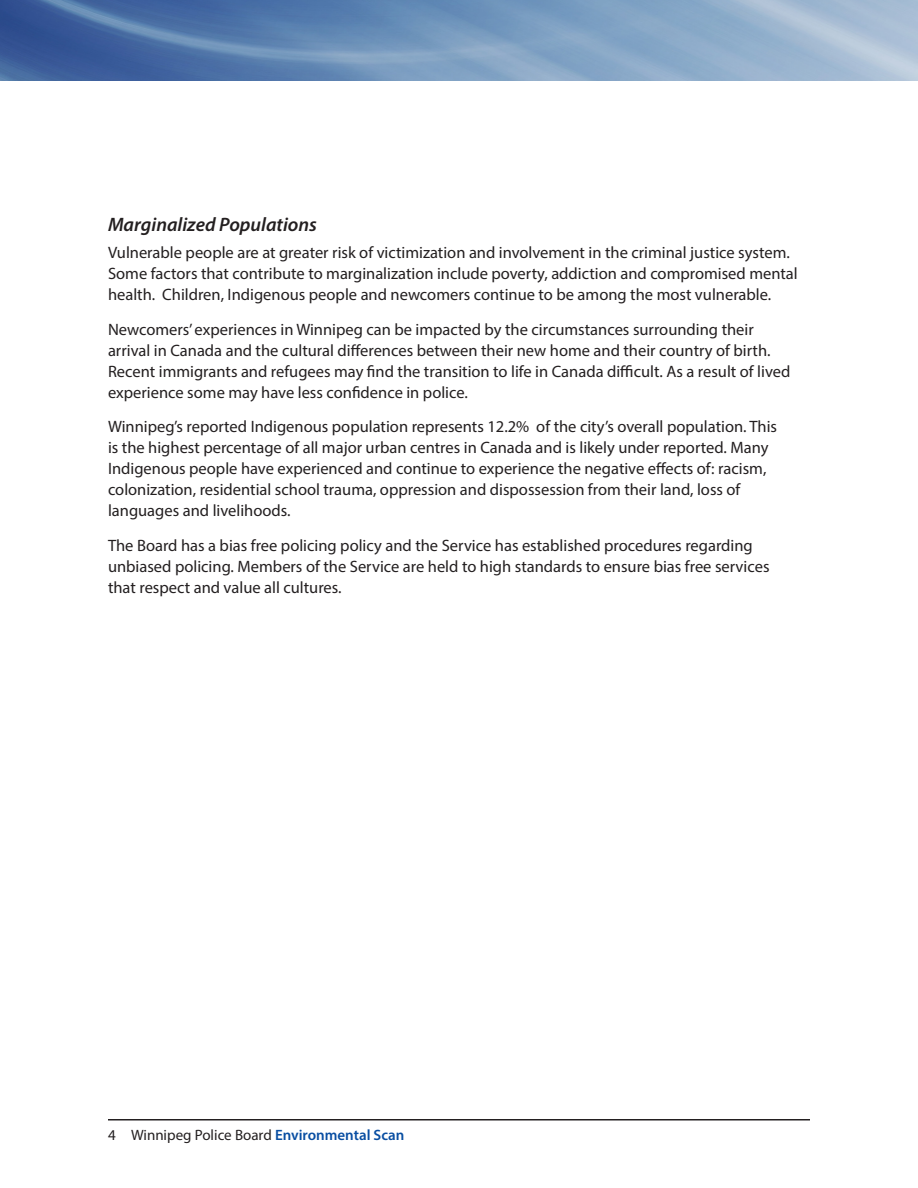
<style>
.page{position:relative;width:918px;height:1188px;background:#fff}
.page>*{position:absolute;margin:0;border:0;box-sizing:border-box;transform-origin:0 0}
.Subhead{font:italic 600 19.5px "Myriad Pro";color:#231f20}
.Body_copy{font:16.5px/21px "Myriad Pro";color:#231f20}
.t1{font:15px "Myriad Pro";color:#231f20}
.s1{font-weight:600;color:#094ea2}
</style>
<div class="page">
<hr style="left:108px;top:1119px;width:702px;height:1px;background:#231f20">
<img style="left:0;top:0;width:918px;height:81px">
<p class="Subhead" style="left:108px;top:212px;width:211px">Marginalized Populations</p>
<p class="Body_copy" style="left:108px;top:242px;width:691px">Vulnerable people are at greater risk of victimization and involvement in the criminal justice system.<br>Some factors that contribute to marginalization include poverty, addiction and compromised mental health. Children, Indigenous people and newcomers continue to be among the most vulnerable.</p>
<p class="Body_copy" style="left:108px;top:319px;width:684px">Newcomers’ experiences in Winnipeg can be impacted by the circumstances surrounding their arrival in Canada and the cultural differences between their new home and their country of birth.<br>Recent immigrants and refugees may find the transition to life in Canada difficult. As a result of lived experience some may have less confidence in police.</p>
<p class="Body_copy" style="left:108px;top:416px;width:671px">Winnipeg’s reported Indigenous population represents 12.2% of the city’s overall population. This is the highest percentage of all major urban centres in Canada and is likely under reported. Many Indigenous people have experienced and continue to experience the negative effects of: racism, colonization, residential school trauma, oppression and dispossession from their land, loss of languages and livelihoods.</p>
<p class="Body_copy" style="left:108px;top:535px;width:663px">The Board has a bias free policing policy and the Service has established procedures regarding unbiased policing. Members of the Service are held to high standards to ensure bias free services that respect and value all cultures.</p>
<p class="t1" style="left:108px;top:1125px;width:298px">4 Winnipeg Police Board <span class="s1">Environmental Scan</span></p>
</div>
